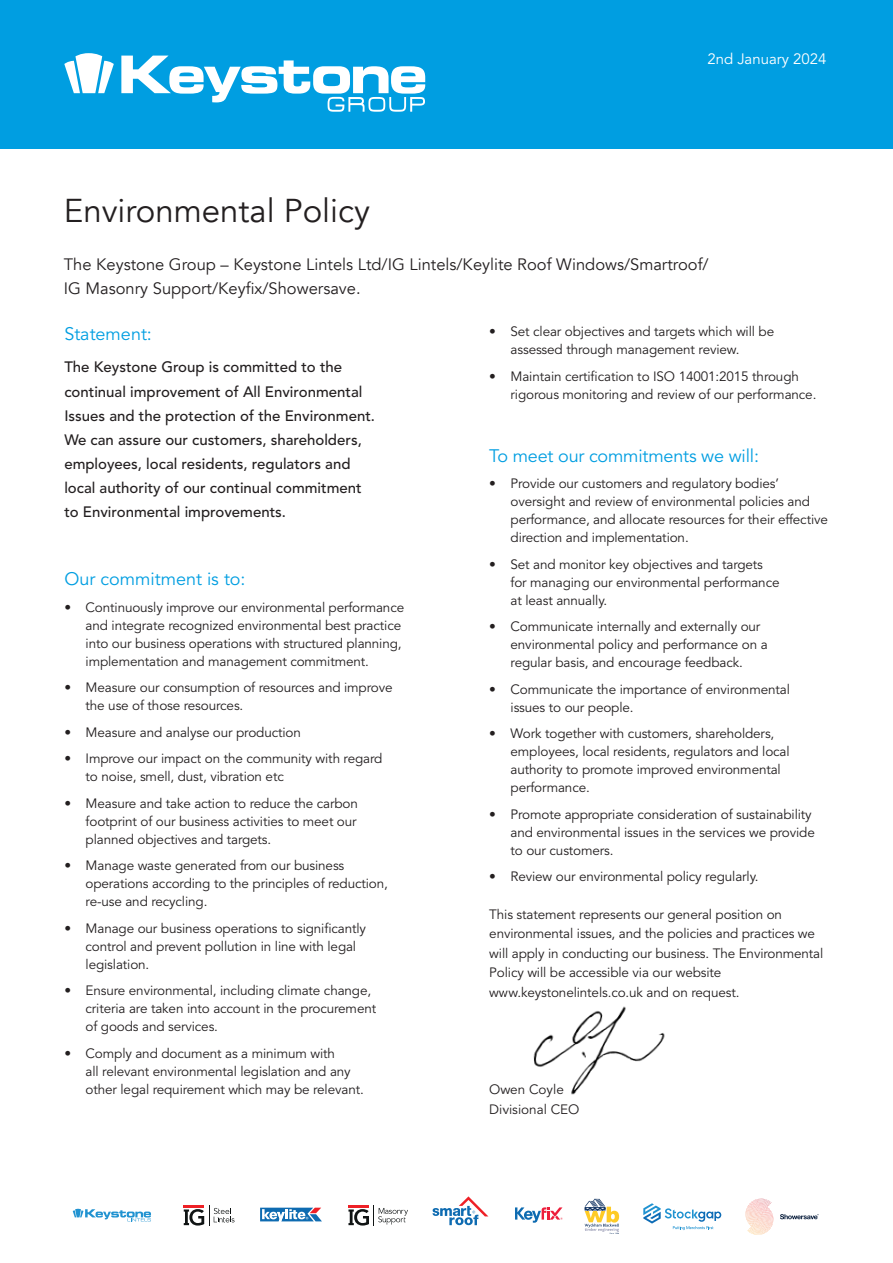
<style>
.page{position:relative;width:893px;height:1263px;background:#fff}
.page>*{position:absolute;margin:0;border:0;box-sizing:border-box;transform-origin:0 0}
.t1{font:33px "Avenir";color:#231f20}
.t2{font:18px "Avenir LT Std";color:#009ee1}
.t3{font:16.5px/24px "Avenir";color:#231f20}
.t4{font:500 15px/24px "Avenir LT Std";color:#231f20}
.t5{font:15px "Avenir LT Std";color:#fff}
.t6{font:13.5px/18px "Avenir LT Std";letter-spacing:-.01em;color:#231f20}
</style>
<div class="page">
<div style="left:0;top:0;width:893px;height:149px;background:#009ee1"></div>
<svg style="left:64px;top:53px;width:50px;height:40px"></svg>
<svg style="left:121px;top:56px;width:304px;height:56px"></svg>
<img style="left:533px;top:1006px;width:132px;height:89px">
<svg style="left:432px;top:1196px;width:56px;height:29px"></svg>
<svg style="left:73px;top:1209px;width:78px;height:12px"></svg>
<svg style="left:260px;top:1208px;width:62px;height:13px"></svg>
<svg style="left:348px;top:1205px;width:60px;height:20px"></svg>
<svg style="left:515px;top:1207px;width:47px;height:16px"></svg>
<svg style="left:184px;top:1205px;width:50px;height:20px"></svg>
<svg style="left:584px;top:1199px;width:35px;height:35px"></svg>
<svg style="left:643px;top:1203px;width:78px;height:27px"></svg>
<svg style="left:780px;top:1214px;width:39px;height:5px"></svg>
<p class="t5" style="left:707px;top:51px;width:121px">2nd January 2024</p>
<h1 class="t1" style="left:64px;top:191px;width:308px">Environmental Policy</h1>
<p class="t3" style="left:64px;top:253px;width:646px">The Keystone Group – Keystone Lintels Ltd/IG Lintels/Keylite Roof Windows/Smartroof/<br>IG Masonry Support/Keyfix/Showersave.</p>
<h2 class="t2" style="left:64px;top:323px;width:89px">Statement:</h2>
<p class="t4" style="left:64px;top:356px;width:312px">The Keystone Group is committed to the continual improvement of All Environmental Issues and the protection of the Environment.<br>We can assure our customers, shareholders, employees, local residents, regulators and local authority of our continual commitment to Environmental improvements.</p>
<h2 class="t2" style="left:64px;top:568px;width:183px">Our commitment is to:</h2>
<p class="t6" style="left:86px;top:598px;width:320px;text-indent:-21px">• Continuously improve our environmental performance and integrate recognized environmental best practice into our business operations with structured planning, implementation and management commitment.</p>
<p class="t6" style="left:86px;top:679px;width:308px;text-indent:-21px">• Measure our consumption of resources and improve the use of those resources.</p>
<p class="t6" style="left:64px;top:723px;width:238px">• Measure and analyse our production</p>
<p class="t6" style="left:86px;top:750px;width:298px;text-indent:-21px">• Improve our impact on the community with regard to noise, smell, dust, vibration etc</p>
<p class="t6" style="left:86px;top:794px;width:274px;text-align:justify;text-indent:-21px">• Measure and take action to reduce the carbon footprint of our business activities to meet our planned objectives and targets.</p>
<p class="t6" style="left:86px;top:857px;width:304px;text-indent:-21px">• Manage waste generated from our business operations according to the principles of reduction, re-use and recycling.</p>
<p class="t6" style="left:86px;top:919px;width:282px;text-indent:-21px">• Manage our business operations to significantly control and prevent pollution in line with legal legislation.</p>
<p class="t6" style="left:86px;top:982px;width:292px;text-indent:-21px">• Ensure environmental, including climate change, criteria are taken into account in the procurement of goods and services.</p>
<p class="t6" style="left:86px;top:1044px;width:280px;text-indent:-21px">• Comply and document as a minimum with<br>all relevant environmental legislation and any other legal requirement which may be relevant.</p>
<p class="t6" style="left:511px;top:323px;width:265px;text-indent:-21px">• Set clear objectives and targets which will be assessed through management review.</p>
<p class="t6" style="left:511px;top:368px;width:307px;text-indent:-21px">• Maintain certification to ISO 14001:2015 through rigorous monitoring and review of our performance.</p>
<h2 class="t2" style="left:489px;top:445px;width:271px">To meet our commitments we will:</h2>
<p class="t6" style="left:511px;top:475px;width:319px;text-indent:-21px">• Provide our customers and regulatory bodies’ oversight and review of environmental policies and performance, and allocate resources for their effective direction and implementation.</p>
<p class="t6" style="left:511px;top:555px;width:270px;text-indent:-21px">• Set and monitor key objectives and targets for managing our environmental performance at least annually.</p>
<p class="t6" style="left:511px;top:618px;width:259px;text-indent:-21px">• Communicate internally and externally our environmental policy and performance on a regular basis, and encourage feedback.</p>
<p class="t6" style="left:511px;top:680px;width:281px;text-indent:-21px">• Communicate the importance of environmental issues to our people.</p>
<p class="t6" style="left:511px;top:725px;width:281px;text-indent:-21px">• Work together with customers, shareholders, employees, local residents, regulators and local authority to promote improved environmental performance.</p>
<p class="t6" style="left:511px;top:805px;width:306px;text-indent:-21px">• Promote appropriate consideration of sustainability and environmental issues in the services we provide to our customers.</p>
<p class="t6" style="left:489px;top:868px;width:271px">• Review our environmental policy regularly.</p>
<p class="t6" style="left:489px;top:904px;width:336px;line-height:19.5px">This statement represents our general position on environmental issues, and the policies and practices we will apply in conducting our business. The Environmental Policy will be accessible via our website www.keystonelintels.co.uk and on request.</p>
<p class="t6" style="left:489px;top:1080px;width:92px;line-height:19.5px">Owen Coyle<br>Divisional CEO</p>
</div>
